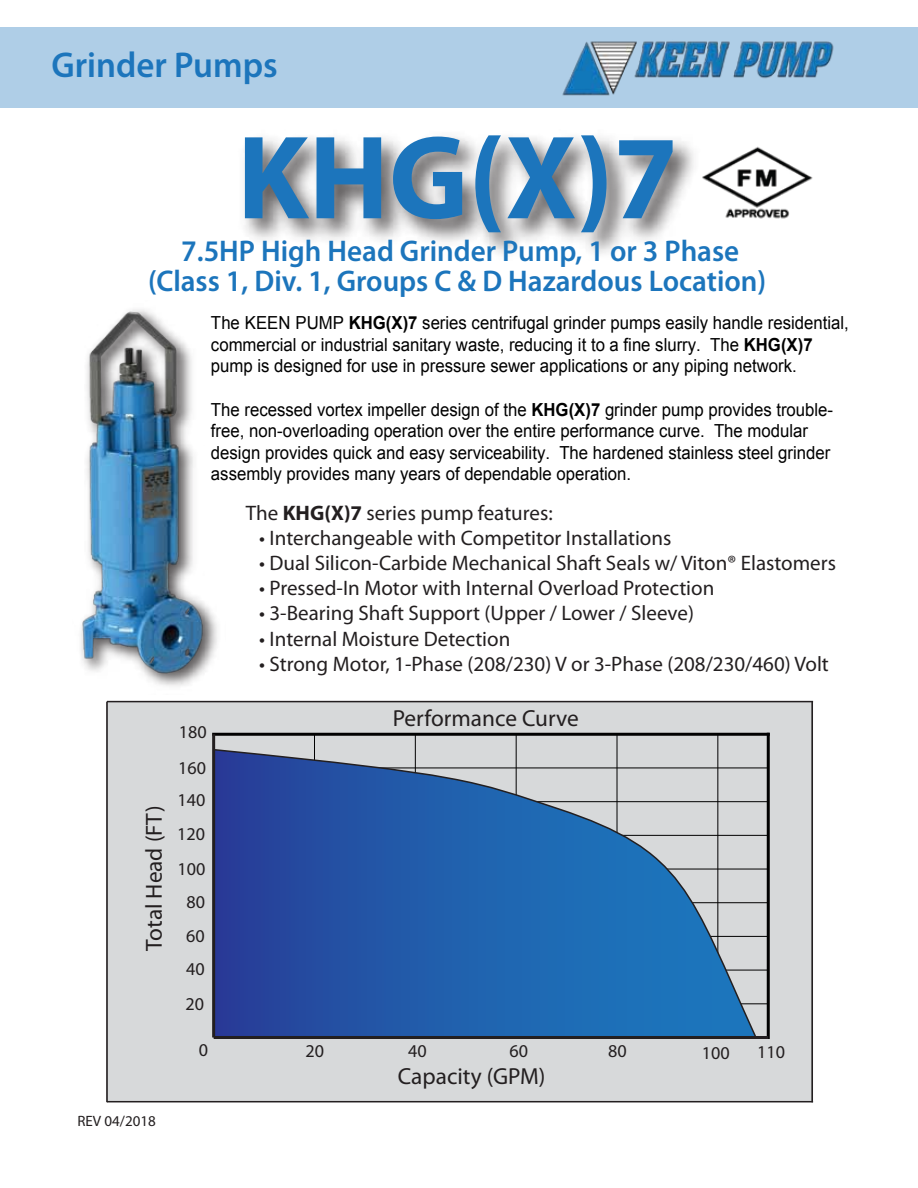
<style>
.page{position:relative;width:918px;height:1188px;background:#fff}
.page>*{position:absolute;margin:0;border:0;box-sizing:border-box;transform-origin:0 0}
.t1{font:700 120px "Myriad Pro";color:#1c75bc}
.t2{font:600 36px "Myriad Pro";color:#1c75bc}
.t3{font:600 30px/29.4px "Myriad Pro";color:#1c75bc;text-align:center}
.t4{font:23.25px "Myriad Pro";color:#231f20}
.t5{font:21px "Myriad Pro";color:#231f20}
.t6{font:18.15px/33.6px "Myriad Pro";color:#231f20}
.t7{font:18px/21.6px "Arial";color:#010101;scale:.93 1}
.t8{font:15px "Myriad Pro";color:#231f20}
.s1{font-weight:700}
</style>
<div class="page">
<div style="left:0;top:27px;width:918px;height:80px;background:#afcee7"></div>
<img style="left:562px;top:41px;width:272px;height:55px">
<img style="left:225px;top:107px;width:491px;height:147px">
<img style="left:695px;top:139px;width:118px;height:85px">
<img style="left:78px;top:311px;width:138px;height:363px">
<div style="left:107px;top:702px;width:705px;height:400px;background:#d7d9da"></div>
<hr style="left:107px;top:701px;width:706px;height:1px;background:#231f20">
<hr style="left:106px;top:702px;width:2px;height:400px;background:#231f20">
<hr style="left:107px;top:1101px;width:706px;height:1px;background:#231f20">
<hr style="left:811px;top:702px;width:2px;height:400px;background:#231f20">
<hr style="left:314px;top:734px;width:1px;height:304px;background:#010101">
<hr style="left:415px;top:734px;width:1px;height:304px;background:#010101">
<hr style="left:516px;top:734px;width:1px;height:304px;background:#010101">
<hr style="left:617px;top:734px;width:1px;height:304px;background:#010101">
<hr style="left:214px;top:835px;width:554px;height:1px;background:#010101">
<hr style="left:214px;top:869px;width:554px;height:1px;background:#010101">
<hr style="left:214px;top:902px;width:554px;height:1px;background:#010101">
<hr style="left:214px;top:936px;width:554px;height:1px;background:#010101">
<hr style="left:214px;top:970px;width:554px;height:1px;background:#010101">
<hr style="left:214px;top:1004px;width:554px;height:1px;background:#010101">
<hr style="left:718px;top:734px;width:1px;height:304px;background:#010101">
<hr style="left:214px;top:801px;width:554px;height:1px;background:#010101">
<hr style="left:214px;top:768px;width:554px;height:1px;background:#010101">
<hr style="left:767px;top:734px;width:3px;height:304px;background:#010101">
<hr style="left:214px;top:733px;width:554px;height:3px;background:#010101">
<hr style="left:212px;top:734px;width:3px;height:303px;background:#231f20">
<hr style="left:214px;top:1036px;width:554px;height:3px;background:#231f20">
<svg style="left:213px;top:748px;width:545px;height:291px"></svg>
<h2 class="t2" style="left:52px;top:42px;width:228px">Grinder Pumps</h2>
<h1 class="t1" style="left:237px;top:100px;width:442px">KHG(X)7</h1>
<h3 class="t3" style="left:148px;top:236px;width:620px">7.5HP High Head Grinder Pump, 1 or 3 Phase (Class 1, Div. 1, Groups C &amp; D Hazardous Location)</h3>
<p class="t7" style="left:211px;top:312px;width:687px">The KEEN PUMP <span class="s1">KHG(X)7</span> series centrifugal grinder pumps easily handle residential, commercial or industrial sanitary waste, reducing it to a fine slurry. The <span class="s1">KHG(X)7 </span>pump is designed for use in pressure sewer applications or any piping network.</p>
<p class="t7" style="left:211px;top:398px;width:671px">The recessed vortex impeller design of the <span class="s1">KHG(X)7</span> grinder pump provides trouble&shy;free, non-overloading operation over the entire performance curve. The modular design provides quick and easy serviceability. The hardened stainless steel grinder assembly provides many years of dependable operation.</p>
<p class="t4" style="left:140px;top:951px;width:147px;rotate:-90deg">Total Head (FT)</p>
<p class="t6" style="left:179px;top:715px;width:29px">180</p>
<p class="t6" style="left:178px;top:751px;width:29px">160</p>
<p class="t6" style="left:177px;top:783px;width:29px">140</p>
<p class="t6" style="left:177px;top:817px;width:29px">120</p>
<p class="t6" style="left:177px;top:852px;width:29px">100</p>
<p class="t6" style="left:187px;top:884px;width:20px">80</p>
<p class="t6" style="left:186px;top:918px;width:20px">60<br>40</p>
<p class="t6" style="left:185px;top:987px;width:20px">20</p>
<p class="t6" style="left:199px;top:1033px;width:11px">0</p>
<p class="t8" style="left:77px;top:1112px;width:80px">REV 04/2018</p>
<p class="t5" style="left:246px;top:500px;width:308px">The <span class="s1">KHG(X)7</span> series pump features:</p>
<p class="t5" style="left:259px;top:525px;width:414px">• Interchangeable with Competitor Installations</p>
<p class="t5" style="left:259px;top:550px;width:578px">• Dual Silicon-Carbide Mechanical Shaft Seals w/ Viton® Elastomers</p>
<p class="t5" style="left:259px;top:575px;width:457px">• Pressed-In Motor with Internal Overload Protection</p>
<p class="t5" style="left:259px;top:600px;width:436px">• 3-Bearing Shaft Support (Upper / Lower / Sleeve)</p>
<p class="t5" style="left:259px;top:626px;width:253px">• Internal Moisture Detection</p>
<p class="t5" style="left:259px;top:651px;width:571px">• Strong Motor, 1-Phase (208/230) V or 3-Phase (208/230/460) Volt</p>
<p class="t4" style="left:393px;top:704px;width:188px">Performance Curve</p>
<p class="t6" style="left:306px;top:1034px;width:20px">20</p>
<p class="t6" style="left:509px;top:1034px;width:20px">60</p>
<p class="t4" style="left:398px;top:1062px;width:149px">Capacity (GPM)</p>
<p class="t6" style="left:408px;top:1034px;width:20px">40</p>
<p class="t6" style="left:608px;top:1034px;width:20px">80</p>
<p class="t6" style="left:702px;top:1035px;width:29px">100</p>
<p class="t6" style="left:757px;top:1035px;width:29px">110</p>
</div>
